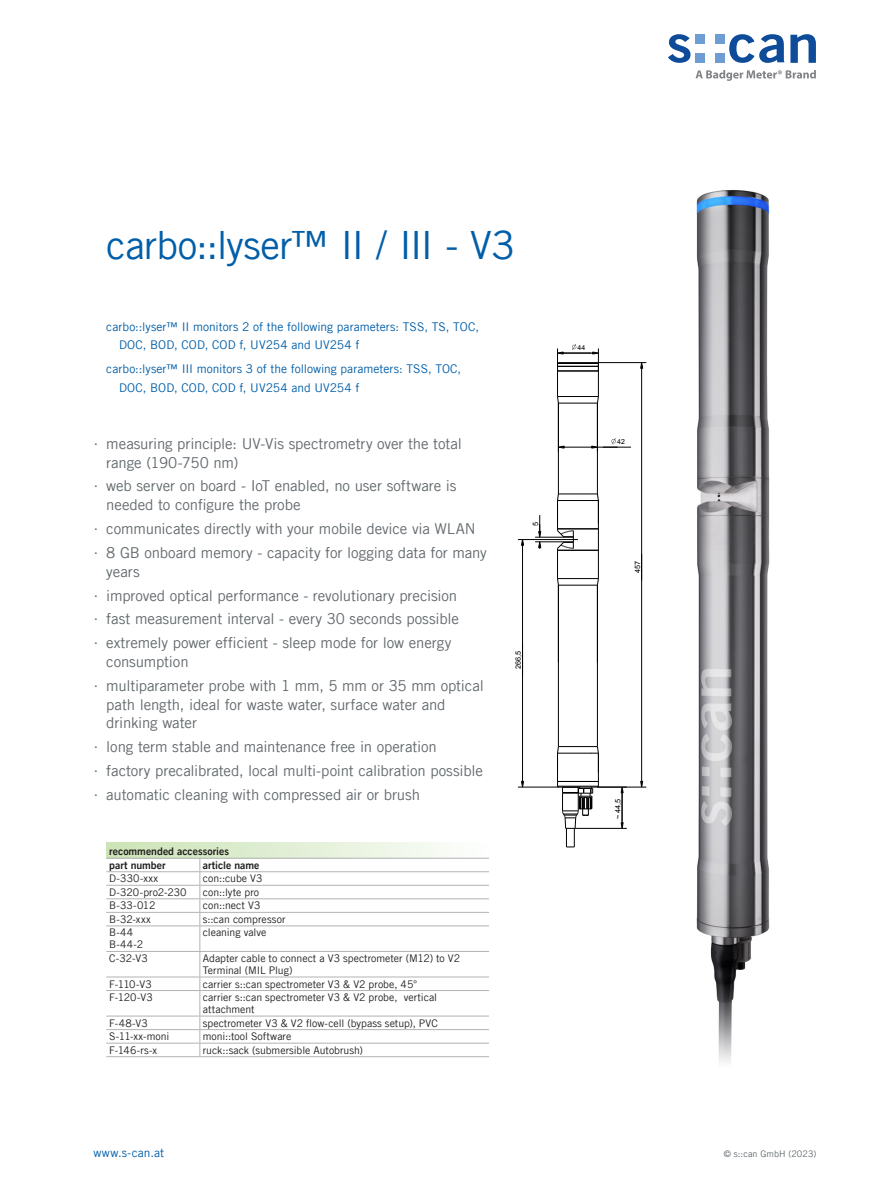
<style>
.page{position:relative;width:893px;height:1191px;background:#fff}
.page>*{position:absolute;margin:0;border:0;box-sizing:border-box;transform-origin:0 0}
.Produkttitel{font:39px "Trade Gothic LT Com";letter-spacing:-.015em;color:#015ea8}
.t1{font:15px/18.8px "Trade Gothic LT Com";letter-spacing:-.01em;color:#62696d}
.Messparameter{font:12px/18.8px "Trade Gothic LT Com";letter-spacing:.005em;color:#015ea8}
.Tabelle{font:10.5px/12px "Trade Gothic LT Com";color:#231f20}
.Tabelle_Header{font:10.5px "Trade Gothic LT Com Bd 2";color:#231f20}
.t2{font:9px "Trade Gothic LT Com";letter-spacing:.01em;color:#62696d}
.Masszeichnung{font:7.35px "Arial";letter-spacing:-.01em;color:#000}
.Masszeichnung-2{font:6.9px "Arial";color:#000}
.s1{font-family:"Trade Gothic LT Std";font-stretch:expanded}
</style>
<div class="page">
<svg style="left:695px;top:70px;width:121px;height:11px"></svg>
<svg style="left:668px;top:34px;width:22px;height:29px"></svg>
<svg style="left:729px;top:34px;width:55px;height:29px"></svg>
<svg style="left:790px;top:34px;width:26px;height:29px"></svg>
<div style="left:695px;top:34px;width:10px;height:10px;background:#6e9dd3"></div>
<div style="left:715px;top:34px;width:9px;height:10px;background:#6e9dd3"></div>
<div style="left:695px;top:53px;width:10px;height:10px;background:#6e9dd3"></div>
<div style="left:715px;top:53px;width:9px;height:10px;background:#6e9dd3"></div>
<img style="left:696px;top:190px;width:74px;height:873px">
<hr style="left:558px;top:585px;width:1px;height:161px;background:#000">
<hr style="left:597px;top:585px;width:1px;height:161px;background:#000">
<hr style="left:597px;top:403px;width:1px;height:91px;background:#000">
<hr style="left:558px;top:403px;width:1px;height:91px;background:#000">
<svg style="left:535px;top:493px;width:64px;height:93px"></svg>
<hr style="left:518px;top:787px;width:41px;height:1px;background:#000">
<hr style="left:518px;top:539px;width:60px;height:1px;background:#000">
<hr style="left:522px;top:660px;width:1px;height:121px;background:#000">
<hr style="left:522px;top:545px;width:1px;height:115px;background:#000">
<svg style="left:521px;top:539px;width:3px;height:7px"></svg>
<svg style="left:521px;top:781px;width:3px;height:6px"></svg>
<hr style="left:558px;top:585px;width:1px;height:77px;background:#000">
<hr style="left:597px;top:585px;width:1px;height:77px;background:#000">
<svg style="left:557px;top:746px;width:42px;height:101px"></svg>
<hr style="left:597px;top:787px;width:49px;height:1px;background:#000">
<hr style="left:597px;top:362px;width:49px;height:1px;background:#000">
<hr style="left:641px;top:567px;width:1px;height:214px;background:#000">
<hr style="left:641px;top:368px;width:1px;height:199px;background:#000">
<svg style="left:640px;top:362px;width:3px;height:7px"></svg>
<svg style="left:640px;top:781px;width:3px;height:6px"></svg>
<hr style="left:575px;top:828px;width:52px;height:1px;background:#000">
<svg style="left:621px;top:787px;width:2px;height:41px"></svg>
<svg style="left:557px;top:344px;width:42px;height:60px"></svg>
<svg style="left:559px;top:438px;width:72px;height:10px"></svg>
<div style="left:106px;top:842px;width:383px;height:16px;background:linear-gradient(to right,#cbe3b4,#fdfefc)"></div>
<hr style="left:106px;top:858px;width:94px;height:1px;background:#b2b3b7">
<hr style="left:200px;top:858px;width:289px;height:1px;background:#b2b3b7">
<hr style="left:106px;top:871px;width:94px;height:1px;background:#b2b3b7">
<hr style="left:200px;top:871px;width:289px;height:1px;background:#b2b3b7">
<hr style="left:106px;top:885px;width:94px;height:1px;background:#b2b3b7">
<hr style="left:200px;top:885px;width:289px;height:1px;background:#b2b3b7">
<hr style="left:106px;top:898px;width:94px;height:1px;background:#b2b3b7">
<hr style="left:200px;top:898px;width:289px;height:1px;background:#b2b3b7">
<hr style="left:106px;top:912px;width:94px;height:1px;background:#b2b3b7">
<hr style="left:200px;top:912px;width:289px;height:1px;background:#b2b3b7">
<hr style="left:106px;top:925px;width:94px;height:1px;background:#b2b3b7">
<hr style="left:200px;top:925px;width:289px;height:1px;background:#b2b3b7">
<hr style="left:106px;top:951px;width:94px;height:1px;background:#b2b3b7">
<hr style="left:200px;top:951px;width:289px;height:1px;background:#b2b3b7">
<hr style="left:106px;top:976px;width:94px;height:1px;background:#b2b3b7">
<hr style="left:200px;top:976px;width:289px;height:1px;background:#b2b3b7">
<hr style="left:106px;top:990px;width:94px;height:1px;background:#b2b3b7">
<hr style="left:200px;top:990px;width:289px;height:1px;background:#b2b3b7">
<hr style="left:106px;top:1015px;width:94px;height:1px;background:#b2b3b7">
<hr style="left:200px;top:1015px;width:289px;height:1px;background:#b2b3b7">
<hr style="left:106px;top:1029px;width:94px;height:1px;background:#b2b3b7">
<hr style="left:200px;top:1029px;width:289px;height:1px;background:#b2b3b7">
<hr style="left:106px;top:1042px;width:94px;height:1px;background:#b2b3b7">
<hr style="left:200px;top:1042px;width:289px;height:1px;background:#b2b3b7">
<svg style="left:199px;top:858px;width:1px;height:198px"></svg>
<hr style="left:106px;top:1056px;width:94px;height:1px;background:#b2b3b7">
<hr style="left:200px;top:1056px;width:289px;height:1px;background:#b2b3b7">
<p class="Produkttitel" style="left:106px;top:221px;width:411px">carbo::lyser™ II / III - V3</p>
<p class="Messparameter" style="left:119px;top:317px;width:361px;text-indent:-13px">carbo::lyser™ II monitors 2 of the following parameters: TSS, TS, TOC,<br>DOC, BOD, COD, COD f, UV254 and UV254 f</p>
<p class="Messparameter" style="left:119px;top:359px;width:344px;text-indent:-13px">carbo::lyser™ III monitors 3 of the following parameters: TSS, TOC,<br>DOC, BOD, COD, COD f, UV254 and UV254 f</p>
<p class="t1" style="left:106px;top:434px;width:357px;text-indent:-13px"><span class="s1">∙</span> measuring principle: UV-Vis spectrometry over the total range (190-750 nm)</p>
<p class="t1" style="left:106px;top:476px;width:352px;text-indent:-13px"><span class="s1">∙</span> web server on board - IoT enabled, no user software is needed to configure the probe</p>
<p class="t1" style="left:94px;top:519px;width:384px"><span class="s1">∙</span> communicates directly with your mobile device via WLAN</p>
<p class="t1" style="left:106px;top:543px;width:382px;text-indent:-13px"><span class="s1">∙</span> 8 GB onboard memory - capacity for logging data for many years</p>
<p class="t1" style="left:94px;top:585px;width:365px"><span class="s1">∙</span> improved optical performance - revolutionary precision</p>
<p class="t1" style="left:94px;top:609px;width:367px"><span class="s1">∙</span> fast measurement interval - every 30 seconds possible</p>
<p class="t1" style="left:106px;top:633px;width:347px;text-indent:-13px"><span class="s1">∙</span> extremely power efficient - sleep mode for low energy consumption</p>
<p class="t1" style="left:106px;top:676px;width:379px;text-indent:-13px"><span class="s1">∙</span> multiparameter probe with 1 mm, 5 mm or 35 mm optical path length, ideal for waste water, surface water and drinking water</p>
<p class="t1" style="left:94px;top:737px;width:345px"><span class="s1">∙</span> long term stable and maintenance free in operation</p>
<p class="t1" style="left:94px;top:761px;width:391px"><span class="s1">∙</span> factory precalibrated, local multi-point calibration possible</p>
<p class="t1" style="left:94px;top:785px;width:328px"><span class="s1">∙</span> automatic cleaning with compressed air or brush</p>
<p class="Tabelle_Header" style="left:109px;top:845px;width:121px">recommended accessories</p>
<p class="Tabelle_Header" style="left:109px;top:858px;width:58px">part number</p>
<p class="Tabelle_Header" style="left:203px;top:858px;width:58px">article name</p>
<p class="Tabelle" style="left:109px;top:872px;width:50px">D-330-xxx</p>
<p class="Tabelle" style="left:203px;top:872px;width:61px">con::cube V3</p>
<p class="Tabelle" style="left:109px;top:886px;width:79px">D-320-pro2-230</p>
<p class="Tabelle" style="left:203px;top:886px;width:58px">con::lyte pro</p>
<p class="Tabelle" style="left:109px;top:899px;width:48px">B-33-012</p>
<p class="Tabelle" style="left:203px;top:899px;width:59px">con::nect V3</p>
<p class="Tabelle" style="left:109px;top:913px;width:43px">B-32-xxx</p>
<p class="Tabelle" style="left:203px;top:913px;width:84px">s::can compressor</p>
<p class="Tabelle" style="left:109px;top:926px;width:26px">B-44</p>
<p class="Tabelle" style="left:109px;top:938px;width:36px">B-44-2</p>
<p class="Tabelle" style="left:203px;top:926px;width:65px">cleaning valve</p>
<p class="Tabelle" style="left:109px;top:952px;width:40px">C-32-V3</p>
<p class="Tabelle" style="left:203px;top:952px;width:259px">Adapter cable to connect a V3 spectrometer (M12) to V2<br>Terminal (MIL Plug)</p>
<p class="Tabelle" style="left:109px;top:977px;width:44px">F-110-V3</p>
<p class="Tabelle" style="left:203px;top:977px;width:216px">carrier s::can spectrometer V3 &amp; V2 probe, 45°</p>
<p class="Tabelle" style="left:109px;top:991px;width:45px">F-120-V3</p>
<p class="Tabelle" style="left:203px;top:991px;width:236px">carrier s::can spectrometer V3 &amp; V2 probe, vertical attachment</p>
<p class="Tabelle" style="left:109px;top:1016px;width:40px">F-48-V3</p>
<p class="Tabelle" style="left:203px;top:1016px;width:236px">spectrometer V3 &amp; V2 flow-cell (bypass setup), PVC</p>
<p class="Tabelle" style="left:109px;top:1030px;width:62px">S-11-xx-moni</p>
<p class="Tabelle" style="left:203px;top:1030px;width:90px">moni::tool Software</p>
<p class="Tabelle" style="left:109px;top:1043px;width:49px">F-146-rs-x</p>
<p class="Tabelle" style="left:203px;top:1043px;width:162px">ruck::sack (submersible Autobrush)</p>
<p class="Masszeichnung" style="left:531px;top:526px;width:6px;rotate:-90deg">5</p>
<p class="Masszeichnung" style="left:513px;top:669px;width:20px;rotate:-90deg">266,5</p>
<p class="Masszeichnung-2" style="left:578px;top:343px;width:9px">44</p>
<p class="Masszeichnung-2" style="left:617px;top:437px;width:9px">42</p>
<p class="Masszeichnung" style="left:633px;top:573px;width:14px;rotate:-90deg">457</p>
<p class="Masszeichnung" style="left:613px;top:819px;width:22px;rotate:-90deg">~ 44,5</p>
<p class="Messparameter" style="left:94px;top:1143px;width:72px">www.s-can.at</p>
<p class="t2" style="left:724px;top:1148px;width:94px">© s::can GmbH (2023)</p>
</div>
